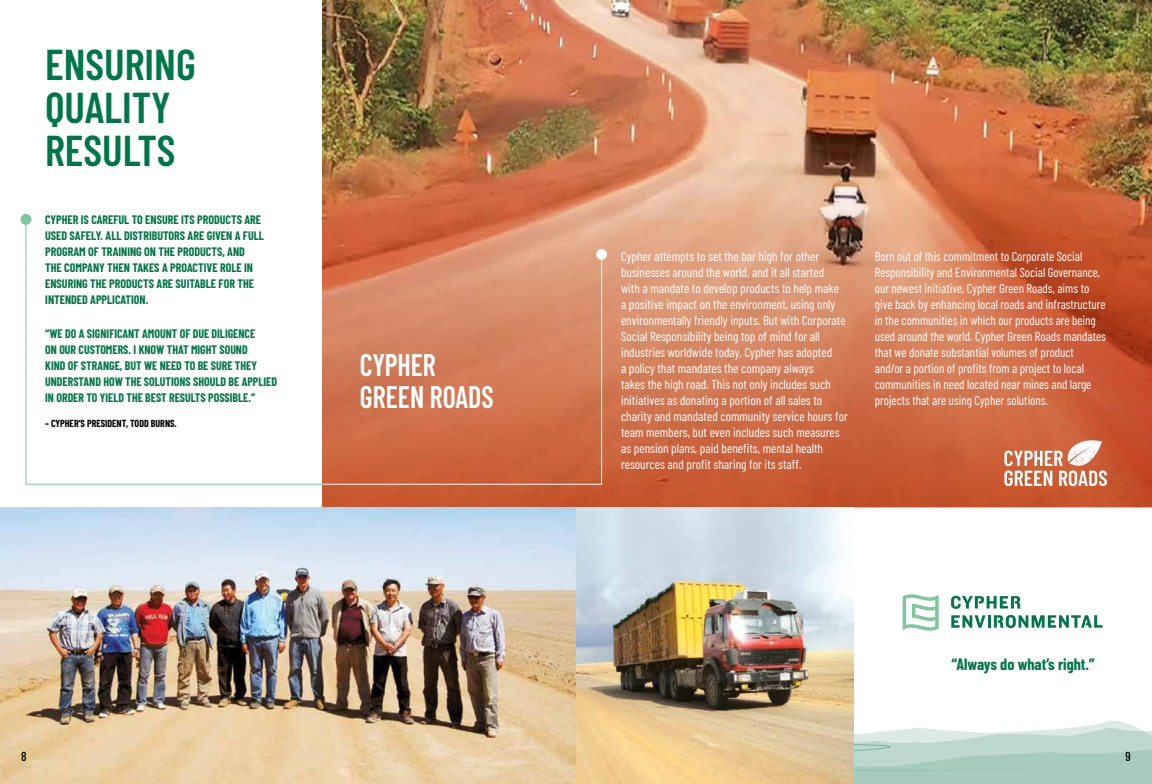
<style>
.page{position:relative;width:1152px;height:784px;background:#fff}
.page>*{position:absolute;margin:0;border:0;box-sizing:border-box;transform-origin:0 0}
.t1{font:600 58.6px/56.9px "Barlow Condensed";letter-spacing:-.005em;color:#fff;scale:.71 1}
.t2{font:600 43px/43px "Barlow Condensed";color:#007749}
.t3{font:600 31.1px/32px "Barlow Condensed";color:#fff;scale:.9 1}
.t4{font:700 16px "Barlow Condensed";color:#007749}
.t5{font:13px/16px "Barlow Condensed";color:#fff}
.t6{font:500 13px "Barlow Condensed";color:#000}
.t7{font:700 12px/16px "Barlow Condensed";color:#007749}
.t8{font:700 10px "Barlow Condensed";color:#000}
</style>
<div class="page">
<svg style="left:853px;top:714px;width:299px;height:69px"></svg>
<svg style="left:853px;top:742px;width:299px;height:34px;background:#b0d0c4"></svg>
<img style="left:323px;top:0;width:829px;height:163px">
<svg style="left:323px;top:163px;width:829px;height:344px;background:#cf7550"></svg>
<img style="left:0;top:507px;width:853px;height:276px">
<svg style="left:323px;top:253px;width:279px;height:231px;background:#d27b57"></svg>
<div style="left:21px;top:214px;width:10px;height:11px;background:#7cc89c;border-radius:50%"></div>
<div style="left:596px;top:249px;width:11px;height:11px;background:#fff;border-radius:50%"></div>
<svg style="left:951px;top:595px;width:70px;height:13px"></svg>
<svg style="left:903px;top:594px;width:36px;height:36px"></svg>
<svg style="left:951px;top:615px;width:152px;height:13px"></svg>
<svg style="left:1004px;top:440px;width:103px;height:46px"></svg>
<svg style="left:25px;top:216px;width:298px;height:268px"></svg>
<h2 class="t2" style="left:45px;top:41px;width:152px">ENSURING<br>QUALITY<br>RESULTS</h2>
<p class="t7" style="left:45px;top:211px;width:220px">CYPHER IS CAREFUL TO ENSURE ITS PRODUCTS ARE USED SAFELY. ALL DISTRIBUTORS ARE GIVEN A FULL PROGRAM OF TRAINING ON THE PRODUCTS, AND THE COMPANY THEN TAKES A PROACTIVE ROLE IN ENSURING THE PRODUCTS ARE SUITABLE FOR THE INTENDED APPLICATION.</p>
<p class="t7" style="left:45px;top:325px;width:233px">“WE DO A SIGNIFICANT AMOUNT OF DUE DILIGENCE<br>ON OUR CUSTOMERS. I KNOW THAT MIGHT SOUND<br>KIND OF STRANGE, BUT WE NEED TO BE SURE THEY UNDERSTAND HOW THE SOLUTIONS SHOULD BE APPLIED IN ORDER TO YIELD THE BEST RESULTS POSSIBLE.”</p>
<p class="t8" style="left:45px;top:416px;width:133px">– CYPHER’S PRESIDENT, TODD BURNS.</p>
<h3 class="t3" style="left:360px;top:346px;width:150px">CYPHER<br>GREEN ROADS</h3>
<p class="t6" style="left:21px;top:747px;width:7px">8</p>
<p class="t5" style="left:621px;top:247px;width:228px">Cypher attempts to set the bar high for other businesses around the world, and it all started<br>with a mandate to develop products to help make<br>a positive impact on the environment, using only environmentally friendly inputs. But with Corporate Social Responsibility being top of mind for all industries worldwide today, Cypher has adopted<br>a policy that mandates the company always<br>takes the high road. This not only includes such initiatives as donating a portion of all sales to charity and mandated community service hours for team members, but even includes such measures as pension plans, paid benefits, mental health resources and profit sharing for its staff.</p>
<p class="t5" style="left:875px;top:247px;width:233px">Born out of this commitment to Corporate Social Responsibility and Environmental Social Governance, our newest initiative, Cypher Green Roads, aims to give back by enhancing local roads and infrastructure in the communities in which our products are being used around the world. Cypher Green Roads mandates that we donate substantial volumes of product<br>and/or a portion of profits from a project to local communities in need located near mines and large projects that are using Cypher solutions.</p>
<h1 class="t1" style="left:867px;top:279px;width:348px">DES ROUTES<br>POUSSIÉREUSES?</h1>
<p class="t4" style="left:951px;top:653px;width:145px">“Always do what’s right.”</p>
<p class="t6" style="left:1125px;top:746px;width:7px">9</p>
</div>
